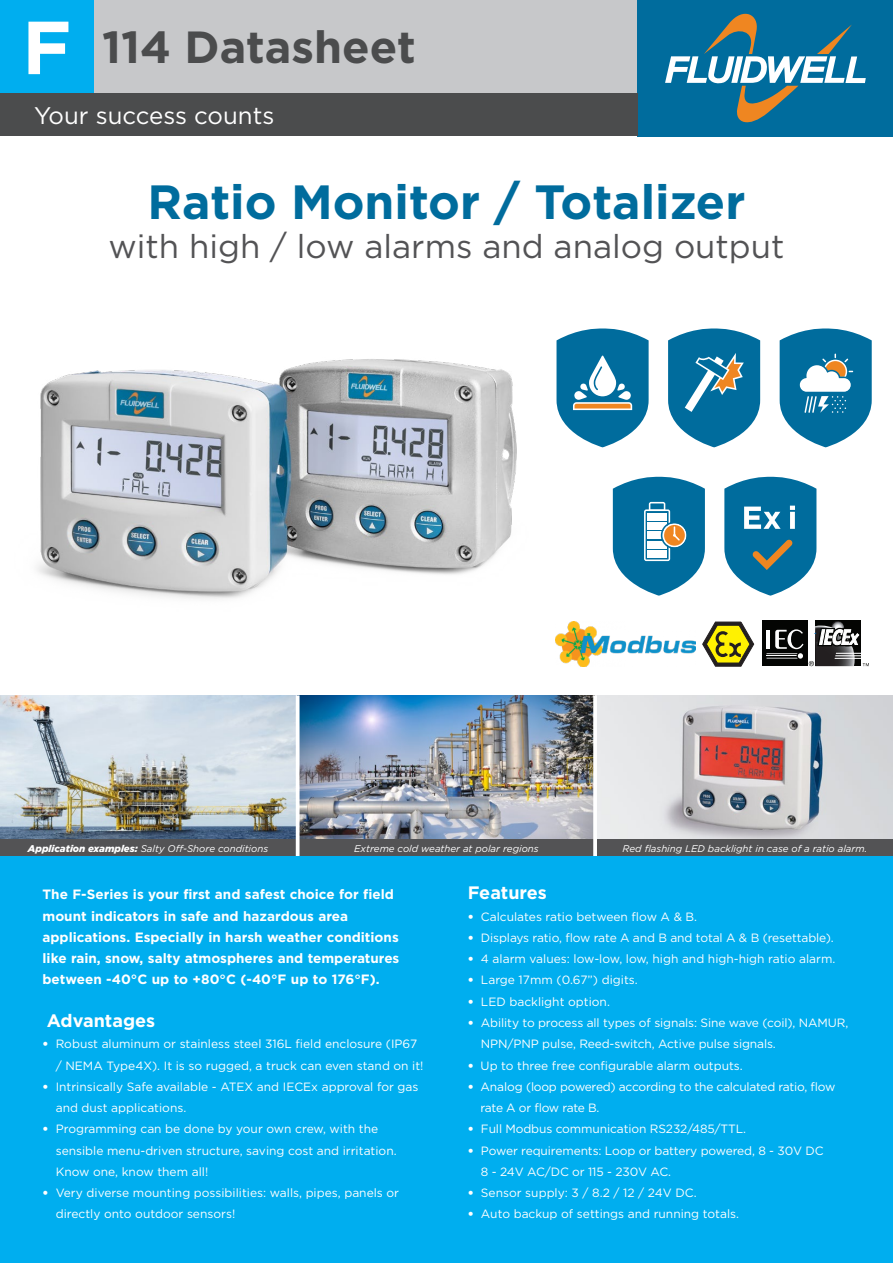
<style>
.page{position:relative;width:893px;height:1263px;background:#fff}
.page>*{position:absolute;margin:0;border:0;box-sizing:border-box;transform-origin:0 0}
.t1{font:700 75px "Gotham Pro";color:#fff}
.t2{font:700 48px "Gotham Pro";color:#006c9d}
.t3{font:700 45px "Gotham Pro";color:#4b4c4d}
.t4{font:33px "Gotham Pro";color:#535355}
.t5{font:24px "Gotham Pro";color:#fff}
.t6{font:700 18px "Gotham Pro";color:#fff}
.t7{font:700 13.5px/21.3px "Gotham Pro";color:#fff}
.t8{font:12px/21.3px "Gotham Pro";color:#fff}
.t9{font:12px/21.3px "Gotham Pro";letter-spacing:-.02em;color:#fff}
.t10{font:italic 9.75px "Gotham Pro";color:#fff}
.s1{font-weight:900}
</style>
<div class="page">
<div style="left:94px;top:0;width:544px;height:94px;background:#c7c8ca"></div>
<div style="left:0;top:0;width:94px;height:94px;background:#00aeef"></div>
<div style="left:638px;top:0;width:255px;height:136px;background:#006c9d"></div>
<svg style="left:665px;top:14px;width:201px;height:108px"></svg>
<div style="left:0;top:94px;width:638px;height:42px;background:#4b4c4d"></div>
<div style="left:762px;top:621px;width:45px;height:45px;background:#040503"></div>
<svg style="left:766px;top:629px;width:37px;height:30px"></svg>
<svg style="left:809px;top:621px;width:60px;height:45px"></svg>
<svg style="left:569px;top:328px;width:80px;height:119px"></svg>
<svg style="left:668px;top:328px;width:92px;height:119px"></svg>
<svg style="left:780px;top:328px;width:92px;height:119px"></svg>
<svg style="left:613px;top:477px;width:92px;height:119px"></svg>
<svg style="left:724px;top:477px;width:92px;height:119px"></svg>
<img style="left:559px;top:621px;width:136px;height:45px">
<svg style="left:703px;top:622px;width:51px;height:44px"></svg>
<img style="left:0;top:695px;width:893px;height:162px">
<div style="left:597px;top:839px;width:296px;height:17px;background:#535355"></div>
<div style="left:299px;top:839px;width:295px;height:17px;background:#535355"></div>
<div style="left:0;top:839px;width:296px;height:17px;background:#535355"></div>
<svg style="left:296px;top:695px;width:4px;height:161px"></svg>
<svg style="left:593px;top:695px;width:4px;height:161px"></svg>
<div style="left:0;top:857px;width:893px;height:406px;background:#00aeef"></div>
<img style="left:37px;top:334px;width:532px;height:320px">
<h1 class="t1" style="left:22px;top:4px;width:51px">F</h1>
<h3 class="t3" style="left:102px;top:21px;width:315px">114 Datasheet</h3>
<h3 class="t5" style="left:34px;top:102px;width:242px">Your success counts</h3>
<h2 class="t2" style="left:147px;top:174px;width:599px">Ratio Monitor / Totalizer</h2>
<h3 class="t4" style="left:108px;top:228px;width:678px">with high / low alarms and analog output</h3>
<p class="t10" style="left:28px;top:843px;width:242px"><span class="s1">Application examples:</span> Salty Off-Shore conditions</p>
<p class="t10" style="left:354px;top:843px;width:186px">Extreme cold weather at polar regions</p>
<p class="t10" style="left:623px;top:843px;width:246px">Red flashing LED backlight in case of a ratio alarm.</p>
<p class="t7" style="left:43px;top:884px;width:358px">The F-Series is your first and safest choice for field mount indicators in safe and hazardous area applications. Especially in harsh weather conditions like rain, snow, salty atmospheres and temperatures between -40°C up to +80°C (-40°F up to 176°F).</p>
<h3 class="t6" style="left:47px;top:1010px;width:110px">Advantages</h3>
<p class="t8" style="left:56px;top:1033px;width:369px;text-indent:-13px"><span class="s1">•</span> Robust aluminum or stainless steel 316L field enclosure (IP67 / NEMA Type4X). It is so rugged, a truck can even stand on it!</p>
<p class="t8" style="left:56px;top:1076px;width:364px;text-indent:-13px"><span class="s1">•</span> Intrinsically Safe available - ATEX and IECEx approval for gas and dust applications.</p>
<p class="t8" style="left:56px;top:1118px;width:342px;text-indent:-13px"><span class="s1">•</span> Programming can be done by your own crew, with the sensible menu-driven structure, saving cost and irritation.<br>Know one, know them all!</p>
<p class="t8" style="left:56px;top:1182px;width:345px;text-indent:-13px"><span class="s1">•</span> Very diverse mounting possibilities: walls, pipes, panels or directly onto outdoor sensors!</p>
<h3 class="t6" style="left:468px;top:883px;width:81px">Features</h3>
<p class="t8" style="left:468px;top:906px;width:231px"><span class="s1">•</span> Calculates ratio between flow A &amp; B.</p>
<p class="t8" style="left:468px;top:927px;width:368px"><span class="s1">•</span> Displays ratio, flow rate A and B and total A &amp; B (resettable).</p>
<p class="t8" style="left:468px;top:948px;width:369px"><span class="s1">•</span> 4 alarm values: low-low, low, high and high-high ratio alarm.</p>
<p class="t8" style="left:468px;top:969px;width:172px"><span class="s1">•</span> Large 17mm (0.67”) digits.</p>
<p class="t8" style="left:468px;top:991px;width:144px"><span class="s1">•</span> LED backlight option.</p>
<p class="t8" style="left:481px;top:1012px;width:369px;text-indent:-13px"><span class="s1">•</span> Ability to process all types of signals: Sine wave (coil), NAMUR,<br>NPN/PNP pulse, Reed-switch, Active pulse signals.</p>
<p class="t8" style="left:468px;top:1054px;width:277px"><span class="s1">•</span> Up to three free configurable alarm outputs.</p>
<p class="t9" style="left:481px;top:1076px;width:356px;text-indent:-13px"><span class="s1">•</span> Analog (loop powered) according to the calculated ratio, flow rate A or flow rate B.</p>
<p class="t8" style="left:468px;top:1118px;width:280px"><span class="s1">•</span> Full Modbus communication RS232/485/TTL.</p>
<p class="t8" style="left:481px;top:1140px;width:344px;text-indent:-13px"><span class="s1">•</span> Power requirements: Loop or battery powered, 8 - 30V DC<br>8 - 24V AC/DC or 115 - 230V AC.</p>
<p class="t8" style="left:468px;top:1182px;width:230px"><span class="s1">•</span> Sensor supply: 3 / 8.2 / 12 / 24V DC.</p>
<p class="t8" style="left:468px;top:1203px;width:273px"><span class="s1">•</span> Auto backup of settings and running totals.</p>
</div>
